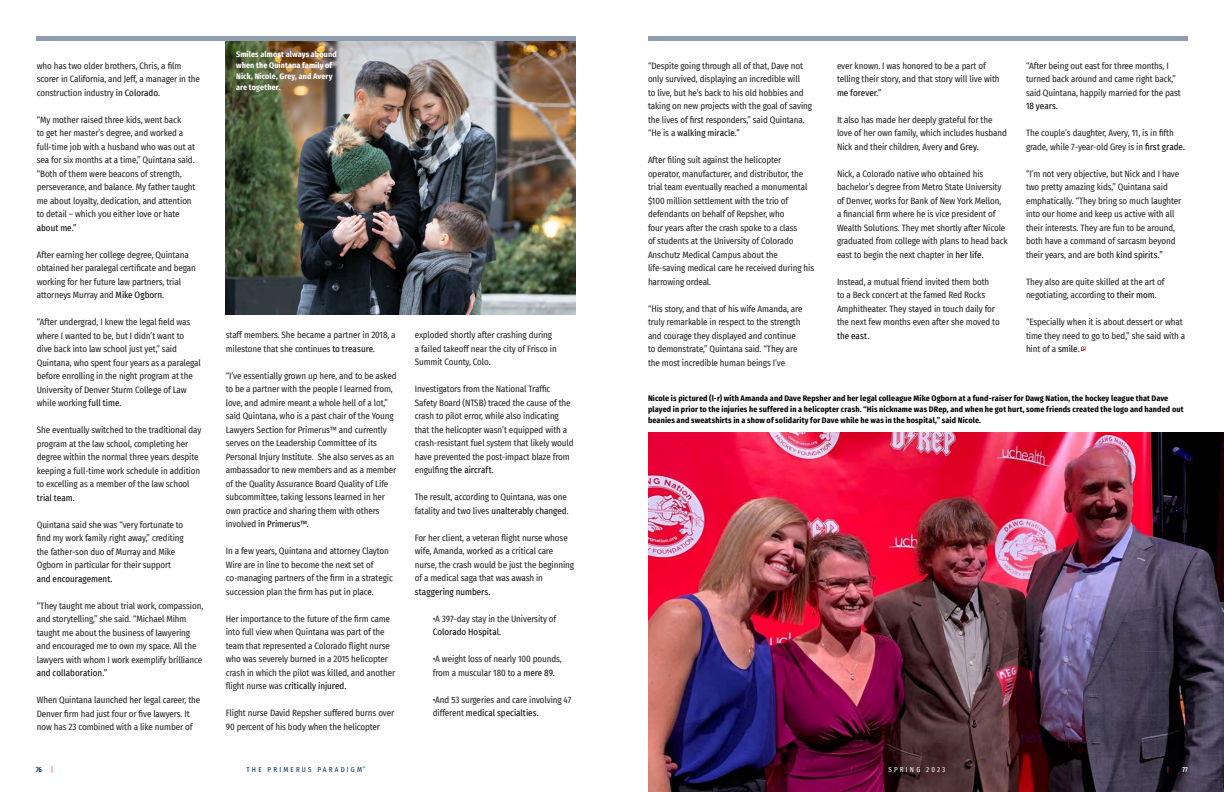
<style>
.page{position:relative;width:1224px;height:792px;background:#fff}
.page>*{position:absolute;margin:0;border:0;box-sizing:border-box;transform-origin:0 0}
.Paradigm_Body_Copy{font:9px/13.5px "Fira Sans Condensed";letter-spacing:-.01em;color:#231f20}
.Paragraph_Style_1{font:700 8px/11px "Fira Sans Condensed";letter-spacing:.015em;color:#000}
.Paragraph_Style_1-2{font:700 8px/11px "Fira Sans Condensed";letter-spacing:.015em;color:#fff}
.t1{font:7px "Fira Sans Condensed";letter-spacing:.31em;color:#00285f}
.t2{font:7px "Fira Sans Condensed";letter-spacing:.31em;color:#fff}
.t3{font:600 extra-condensed 7px "Fira Sans";color:#00285f}
.t4{font:7px "Fira Sans Condensed";color:#ee2e22}
.t5{font:600 extra-condensed 7px "Fira Sans";color:#fff}
.s1{color:#000}
</style>
<div class="page">
<img style="left:226px;top:40px;width:350px;height:275px">
<img style="left:648px;top:433px;width:576px;height:359px">
<hr style="left:36px;top:36px;width:540px;height:4px;background:#919eaf">
<svg style="left:1082px;top:346px;width:4px;height:5px"></svg>
<hr style="left:648px;top:36px;width:540px;height:4px;background:#919eaf">
<p class="Paradigm_Body_Copy" style="left:37px;top:59px;width:165px">who has two older brothers, Chris, a film scorer in California, and Jeff, a manager in the construction industry <span class="s1">in Colorado.</span></p>
<p class="Paradigm_Body_Copy" style="left:37px;top:113px;width:160px">“My mother raised three kids, went back<br>to get her master’s degree, and worked a full-time job with a husband who was out at sea for six months at a time,” Quintana said. “Both of them were beacons of strength, perseverance, and balance. My father taught me about loyalty, dedication, and attention to detail – which you either love or hate <span class="s1">about me.”</span></p>
<p class="Paradigm_Body_Copy" style="left:37px;top:248px;width:161px">After earning her college degree, Quintana obtained her paralegal certificate and began working for her future law partners, trial attorneys Murray and <span class="s1">Mike Ogborn.</span></p>
<p class="Paradigm_Body_Copy" style="left:37px;top:315px;width:165px">“After undergrad, I knew the legal field was where I wanted to be, but I didn’t want to dive back into law school just yet,” said Quintana, who spent four years as a paralegal before enrolling in the night program at the University of Denver Sturm College of Law while working <span class="s1">full time.</span></p>
<p class="Paradigm_Body_Copy" style="left:37px;top:423px;width:166px">She eventually switched to the traditional day program at the law school, completing her degree within the normal three years despite keeping a full-time work schedule in addition to excelling as a member of the law school <span class="s1">trial team.</span></p>
<p class="Paradigm_Body_Copy" style="left:37px;top:518px;width:148px">Quintana said she was “very fortunate to find my work family right away,” crediting the father-son duo of Murray and Mike Ogborn in particular for their support <span class="s1">and encouragement.</span></p>
<p class="Paradigm_Body_Copy" style="left:37px;top:599px;width:168px">“They taught me about trial work, compassion, and storytelling,” she said. “Michael Mihm taught me about the business of lawyering and encouraged me to own my space. All the lawyers with whom I work exemplify brilliance <span class="s1">and collaboration.”</span></p>
<p class="Paradigm_Body_Copy" style="left:37px;top:693px;width:165px">When Quintana launched her legal career, the<br>Denver firm had just four or five lawyers. It now has 23 combined with a like number of</p>
<p class="Paragraph_Style_1-2" style="left:236px;top:48px;width:102px">Smiles almost always abound when the Quintana family of<br>Nick, Nicole, Grey, and Avery are together.</p>
<p class="Paradigm_Body_Copy" style="left:226px;top:328px;width:171px">staff members. She became a partner in 2018, a milestone that she continues <span class="s1">to treasure.</span></p>
<p class="Paradigm_Body_Copy" style="left:226px;top:369px;width:172px">“I’ve essentially grown up here, and to be asked to be a partner with the people I learned from, love, and admire meant a whole hell of a lot,” said Quintana, who is a past chair of the Young Lawyers Section for Primerus™ and currently serves on the Leadership Committee of its Personal Injury Institute. She also serves as an ambassador to new members and as a member of the Quality Assurance Board Quality of Life subcommittee, taking lessons learned in her own practice and sharing them with others involved <span class="s1">in Primerus™.</span></p>
<p class="Paradigm_Body_Copy" style="left:226px;top:544px;width:169px">In a few years, Quintana and attorney Clayton Wire are in line to become the next set of co-managing partners of the firm in a strategic succession plan the firm has put in place.</p>
<p class="Paradigm_Body_Copy" style="left:226px;top:612px;width:171px">Her importance to the future of the firm came into full view when Quintana was part of the team that represented a Colorado flight nurse who was severely burned in a 2015 helicopter crash in which the pilot was killed, and another flight nurse was <span class="s1">critically injured.</span></p>
<p class="Paradigm_Body_Copy" style="left:226px;top:706px;width:170px">Flight nurse David Repsher suffered burns over<br>90 percent of his body when the helicopter</p>
<p class="t3" style="left:36px;top:763px;width:7px">76</p>
<p class="t4" style="left:51px;top:764px;width:4px">|</p>
<p class="t1" style="left:247px;top:764px;width:120px">THE PRIMERUS PARADIGM<sup>™</sup></p>
<p class="Paradigm_Body_Copy" style="left:415px;top:328px;width:144px">exploded shortly after crashing during a failed takeoff near the city of Frisco in<br>Summit County, Colo.</p>
<p class="Paradigm_Body_Copy" style="left:415px;top:382px;width:160px">Investigators from the National Traffic Safety Board (NTSB) traced the cause of the crash to pilot error, while also indicating that the helicopter wasn’t equipped with a crash-resistant fuel system that likely would have prevented the post-impact blaze from engulfing <span class="s1">the aircraft.</span></p>
<p class="Paradigm_Body_Copy" style="left:415px;top:490px;width:155px">The result, according to Quintana, was one fatality and two lives <span class="s1">unalterably changed.</span></p>
<p class="Paradigm_Body_Copy" style="left:415px;top:531px;width:161px">For her client, a veteran flight nurse whose wife, Amanda, worked as a critical care nurse, the crash would be just the beginning of a medical saga that was awash in <span class="s1">staggering numbers.</span></p>
<p class="Paradigm_Body_Copy" style="left:433px;top:612px;width:125px">•A 397-day stay in the University of<br><span class="s1">Colorado Hospital.</span></p>
<p class="Paradigm_Body_Copy" style="left:433px;top:652px;width:130px">•A weight loss of nearly 100 pounds, from a muscular 180 to a <span class="s1">mere 89.</span></p>
<p class="Paradigm_Body_Copy" style="left:433px;top:693px;width:140px">•And 53 surgeries and care involving 47 different <span class="s1">medical specialties.</span></p>
<p class="Paradigm_Body_Copy" style="left:648px;top:59px;width:166px">“Despite going through all of that, Dave not only survived, displaying an incredible will<br>to live, but he’s back to his old hobbies and taking on new projects with the goal of saving the lives of first responders,” said Quintana. “He is a <span class="s1">walking miracle.”</span></p>
<p class="Paradigm_Body_Copy" style="left:648px;top:153px;width:168px">After filing suit against the helicopter operator, manufacturer, and distributor, the trial team eventually reached a monumental $100 million settlement with the trio of defendants on behalf of Repsher, who<br>four years after the crash spoke to a class<br>of students at the University of Colorado Anschutz Medical Campus about the life-saving medical care he received during his harrowing ordeal.</p>
<p class="Paradigm_Body_Copy" style="left:648px;top:302px;width:156px">“His story, and that of his wife Amanda, are truly remarkable in respect to the strength and courage they displayed and continue to demonstrate,” Quintana said. “They are the most incredible human beings I’ve</p>
<p class="Paradigm_Body_Copy" style="left:837px;top:59px;width:164px">ever known. I was honored to be a part of telling their story, and that story will live with <span class="s1">me forever.”</span></p>
<p class="Paradigm_Body_Copy" style="left:837px;top:113px;width:171px">It also has made her deeply grateful for the love of her own family, which includes husband<br>Nick and their children, Avery <span class="s1">and Grey.</span></p>
<p class="Paradigm_Body_Copy" style="left:837px;top:167px;width:172px">Nick, a Colorado native who obtained his bachelor’s degree from Metro State University of Denver, works for Bank of New York Mellon, a financial firm where he is vice president of Wealth Solutions. They met shortly after Nicole graduated from college with plans to head back east to begin the next chapter in <span class="s1">her life.</span></p>
<p class="Paradigm_Body_Copy" style="left:837px;top:275px;width:164px">Instead, a mutual friend invited them both<br>to a Beck concert at the famed Red Rocks Amphitheater. They stayed in touch daily for the next few months even after she moved to <span class="s1">the east.</span></p>
<p class="Paradigm_Body_Copy" style="left:1026px;top:59px;width:156px">“After being out east for three months, I turned back around and came right back,” said Quintana, happily married for the past <span class="s1">18 years.</span></p>
<p class="Paradigm_Body_Copy" style="left:1026px;top:126px;width:161px">The couple’s daughter, Avery, 11, is in fifth grade, while 7-year-old Grey is in <span class="s1">first grade.</span></p>
<p class="Paradigm_Body_Copy" style="left:1026px;top:167px;width:157px">“I’m not very objective, but Nick and I have two pretty amazing kids,” Quintana said emphatically. “They bring so much laughter into our home and keep us active with all their interests. They are fun to be around, both have a command of sarcasm beyond their years, and are both <span class="s1">kind spirits.”</span></p>
<p class="Paradigm_Body_Copy" style="left:1026px;top:275px;width:140px">They also are quite skilled at the art of negotiating, according to <span class="s1">their mom.</span></p>
<p class="Paradigm_Body_Copy" style="left:1026px;top:315px;width:161px">“Especially when it is about dessert or what time they need to go to bed,” she said with a hint of a <span class="s1">smile.</span></p>
<p class="Paragraph_Style_1" style="left:648px;top:392px;width:537px">Nicole is pictured (l-r) with Amanda and Dave Repsher and her legal colleague Mike Ogborn at a fund-raiser for Dawg Nation, the hockey league that Dave played in prior to the injuries he suffered in a helicopter crash. “His nickname was DRep, and when he got hurt, some friends created the logo and handed out beanies and sweatshirts in a show of solidarity for Dave while he was in the hospital,” said Nicole.</p>
<p class="t2" style="left:888px;top:764px;width:58px">SPRING 2023</p>
<p class="t4" style="left:1167px;top:764px;width:4px">|</p>
<p class="t5" style="left:1183px;top:763px;width:7px">77</p>
</div>
